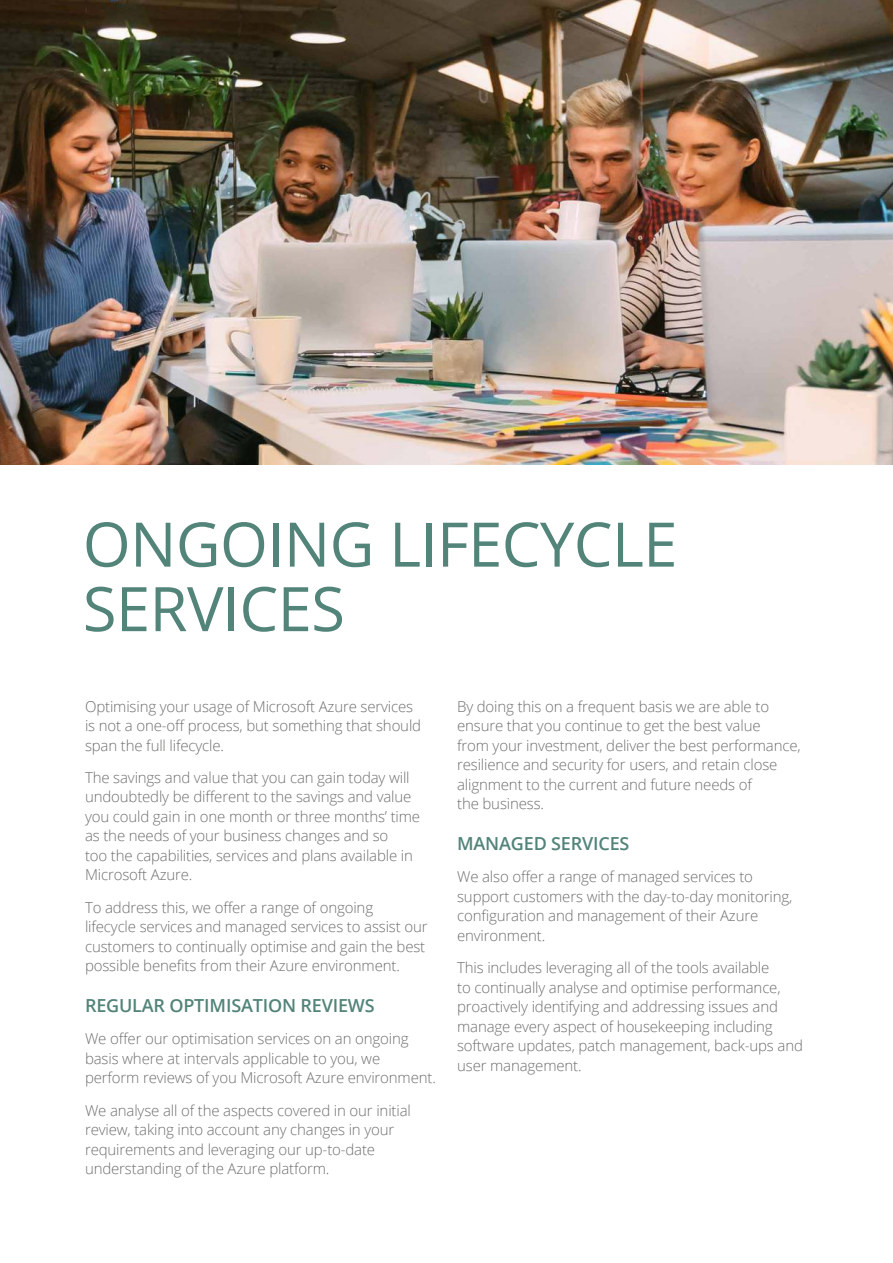
<style>
.page{position:relative;width:893px;height:1263px;background:#fff}
.page>*{position:absolute;margin:0;border:0;box-sizing:border-box;transform-origin:0 0}
.t1{font:61.5px/64.5px "Open Sans";letter-spacing:-.01em;color:#528479}
.t2{font:600 18px "Open Sans";letter-spacing:-.01em;color:#528479}
.t3{font:300 15px/19.5px "Open Sans";letter-spacing:-.01em;color:#6f6f6e}
</style>
<div class="page">
<img style="left:0;top:0;width:893px;height:465px">
<h1 class="t1" style="left:83px;top:513px;width:596px">ONGOING LIFECYCLE<br>SERVICES</h1>
<p class="t3" style="left:85px;top:698px;width:338px">Optimising your usage of Microsoft Azure services is not a one-off process, but something that should span the full lifecycle.</p>
<p class="t3" style="left:85px;top:769px;width:337px">The savings and value that you can gain today will undoubtedly be different to the savings and value you could gain in one month or three months’ time as the needs of your business changes and so<br>too the capabilities, services and plans available in Microsoft Azure.</p>
<p class="t3" style="left:85px;top:897px;width:344px">To address this, we offer a range of ongoing lifecycle services and managed services to assist our customers to continually optimise and gain the best possible benefits from their Azure environment.</p>
<p class="t2" style="left:85px;top:995px;width:291px">REGULAR OPTIMISATION REVIEWS</p>
<p class="t3" style="left:85px;top:1029px;width:352px">We offer our optimisation services on an ongoing basis where at intervals applicable to you, we perform reviews of you Microsoft Azure environment.</p>
<p class="t3" style="left:85px;top:1102px;width:327px">We analyse all of the aspects covered in our initial review, taking into account any changes in your requirements and leveraging our up-to-date understanding of the Azure platform.</p>
<p class="t3" style="left:457px;top:698px;width:345px">By doing this on a frequent basis we are able to ensure that you continue to get the best value<br>from your investment, deliver the best performance, resilience and security for users, and retain close alignment to the current and future needs of<br>the business.</p>
<p class="t2" style="left:457px;top:833px;width:174px">MANAGED SERVICES</p>
<p class="t3" style="left:457px;top:867px;width:337px">We also offer a range of managed services to support customers with the day-to-day monitoring, configuration and management of their Azure environment.</p>
<p class="t3" style="left:457px;top:959px;width:347px">This includes leveraging all of the tools available<br>to continually analyse and optimise performance, proactively identifying and addressing issues and manage every aspect of housekeeping including software updates, patch management, back-ups and user management.</p>
</div>
